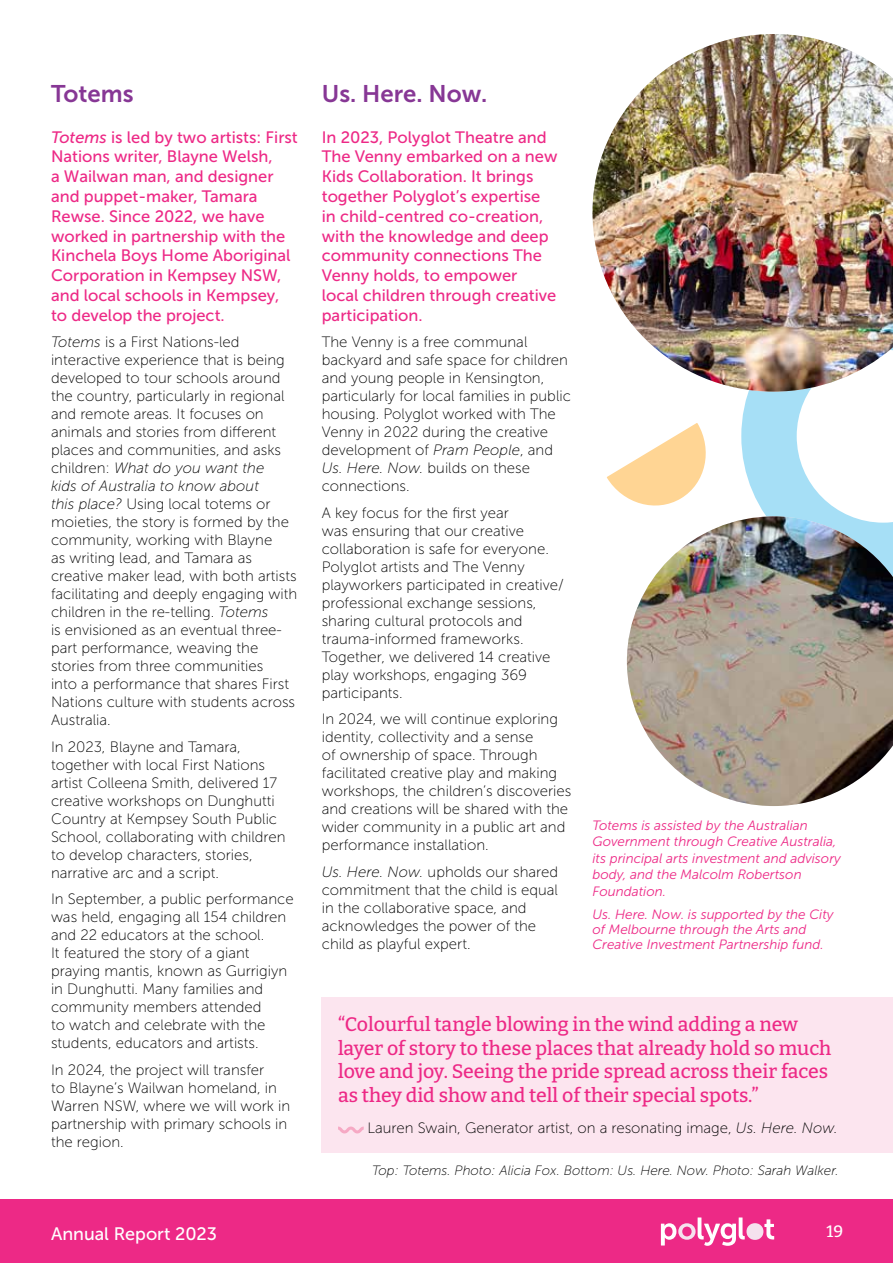
<style>
.page{position:relative;width:893px;height:1263px;background:#fff}
.page>*{position:absolute;margin:0;border:0;box-sizing:border-box;transform-origin:0 0}
.Subheading{font:24px "Museo Sans 700";color:#873795}
.t1{font:100 19.5px/23.4px "Bitter";color:#ed2986}
.Body_Copy{font:18px "Museo Sans 500";color:#fff}
.Big_Subhead{font:16.5px/19.8px "Museo Sans 500";color:#ed2986}
.Body_Copy-2{font:100 16.5px "Bitter";color:#fff}
.Big_Subhead-2{font:15px/18px "Museo Sans 100";color:#000}
.Body_Copy-3{font:italic 13.5px/16.5px "Museo Sans 300";color:#ed2986}
.Image_Caption{font:italic 13.5px "Museo Sans 100";color:#000}
.s1{font-style:italic}
</style>
<div class="page">
<div style="left:0;top:1199px;width:893px;height:64px;background:#ed2986"></div>
<svg style="left:741px;top:392px;width:109px;height:124px"></svg>
<div style="left:322px;top:997px;width:571px;height:156px;background:#fce5ef"></div>
<svg style="left:338px;top:1126px;width:26px;height:7px"></svg>
<img style="left:592px;top:34px;width:301px;height:358px">
<img style="left:627px;top:516px;width:266px;height:290px">
<svg style="left:607px;top:423px;width:99px;height:83px"></svg>
<svg style="left:661px;top:1217px;width:113px;height:29px"></svg>
<p class="Subheading" style="left:51px;top:81px;width:84px">Totems</p>
<p class="Subheading" style="left:322px;top:81px;width:167px">Us. Here. Now.</p>
<p class="Big_Subhead" style="left:51px;top:127px;width:248px"><span class="s1">Totems</span> is led by two artists: First<br>Nations writer, Blayne Welsh,<br>a Wailwan man, and designer and puppet-maker, Tamara<br>Rewse. Since 2022, we have worked in partnership with the<br>Kinchela Boys Home Aboriginal<br>Corporation in Kempsey NSW, and local schools in Kempsey, to develop the project.</p>
<p class="Big_Subhead-2" style="left:51px;top:333px;width:248px"><span class="s1">Totems</span> is a First Nations-led interactive experience that is being developed to tour schools around the country, particularly in regional and remote areas. It focuses on animals and stories from different places and communities, and asks children: <span class="s1">What do you want the<br>kids of Australia to know about<br>this place?</span> Using local totems or moieties, the story is formed by the community, working with Blayne<br>as writing lead, and Tamara as creative maker lead, with both artists facilitating and deeply engaging with children in the re-telling. <span class="s1">Totems<br></span>is envisioned as an eventual three&shy;part performance, weaving the stories from three communities<br>into a performance that shares First<br>Nations culture with students across<br>Australia.</p>
<p class="Big_Subhead-2" style="left:51px;top:738px;width:236px">In 2023, Blayne and Tamara, together with local First Nations artist Colleena Smith, delivered 17 creative workshops on Dunghutti<br>Country at Kempsey South Public<br>School, collaborating with children to develop characters, stories, narrative arc and a script.</p>
<p class="Big_Subhead-2" style="left:51px;top:890px;width:244px">In September, a public performance was held, engaging all 154 children and 22 educators at the school.<br>It featured the story of a giant praying mantis, known as Gurrigiyn in Dunghutti. Many families and community members attended<br>to watch and celebrate with the students, educators and artists.</p>
<p class="Big_Subhead-2" style="left:51px;top:1061px;width:241px">In 2024, the project will transfer<br>to Blayne’s Wailwan homeland, in<br>Warren NSW, where we will work in partnership with primary schools in the region.</p>
<p class="Big_Subhead" style="left:322px;top:127px;width:237px">In 2023, Polyglot Theatre and<br>The Venny embarked on a new<br>Kids Collaboration. It brings together Polyglot’s expertise in child-centred co-creation, with the knowledge and deep community connections The<br>Venny holds, to empower local children through creative participation.</p>
<p class="Big_Subhead-2" style="left:322px;top:333px;width:251px">The Venny is a free communal backyard and safe space for children and young people in Kensington, particularly for local families in public housing. Polyglot worked with The<br>Venny in 2022 during the creative development of <span class="s1">Pram People</span>, and<br><span class="s1">Us. Here. Now.</span> builds on these connections.</p>
<p class="Big_Subhead-2" style="left:322px;top:504px;width:244px">A key focus for the first year<br>was ensuring that our creative collaboration is safe for everyone.<br>Polyglot artists and The Venny playworkers participated in creative/ professional exchange sessions, sharing cultural protocols and trauma-informed frameworks.<br>Together, we delivered 14 creative play workshops, engaging 369 participants.</p>
<p class="Big_Subhead-2" style="left:322px;top:710px;width:251px">In 2024, we will continue exploring identity, collectivity and a sense<br>of ownership of space. Through facilitated creative play and making workshops, the children’s discoveries and creations will be shared with the wider community in a public art and performance installation.</p>
<p class="Big_Subhead-2" style="left:322px;top:863px;width:238px"><span class="s1">Us. Here. Now.</span> upholds our shared commitment that the child is equal in the collaborative space, and acknowledges the power of the child as playful expert.</p>
<p class="Body_Copy-3" style="left:592px;top:817px;width:250px">Totems is assisted by the Australian Government through Creative Australia, its principal arts investment and advisory body, and the Malcolm Robertson Foundation.</p>
<p class="Body_Copy-3" style="left:592px;top:907px;width:243px;line-height:15px">Us. Here. Now. is supported by the City of Melbourne through the Arts and<br>Creative Investment Partnership fund.</p>
<p class="t1" style="left:338px;top:1012px;width:495px">“Colourful tangle blowing in the wind adding a new layer of story to these places that already hold so much love and joy. Seeing the pride spread across their faces as they did show and tell of their special spots.”</p>
<p class="Big_Subhead-2" style="left:367px;top:1119px;width:472px">Lauren Swain, Generator artist, on a resonating image, <span class="s1">Us. Here. Now.</span></p>
<p class="Image_Caption" style="left:372px;top:1163px;width:468px">Top: Totems. Photo: Alicia Fox. Bottom: Us. Here. Now. Photo: Sarah Walker.</p>
<p class="Body_Copy" style="left:51px;top:1223px;width:168px">Annual Report 2023</p>
<p class="Body_Copy-2" style="left:827px;top:1220px;width:18px">19</p>
</div>
